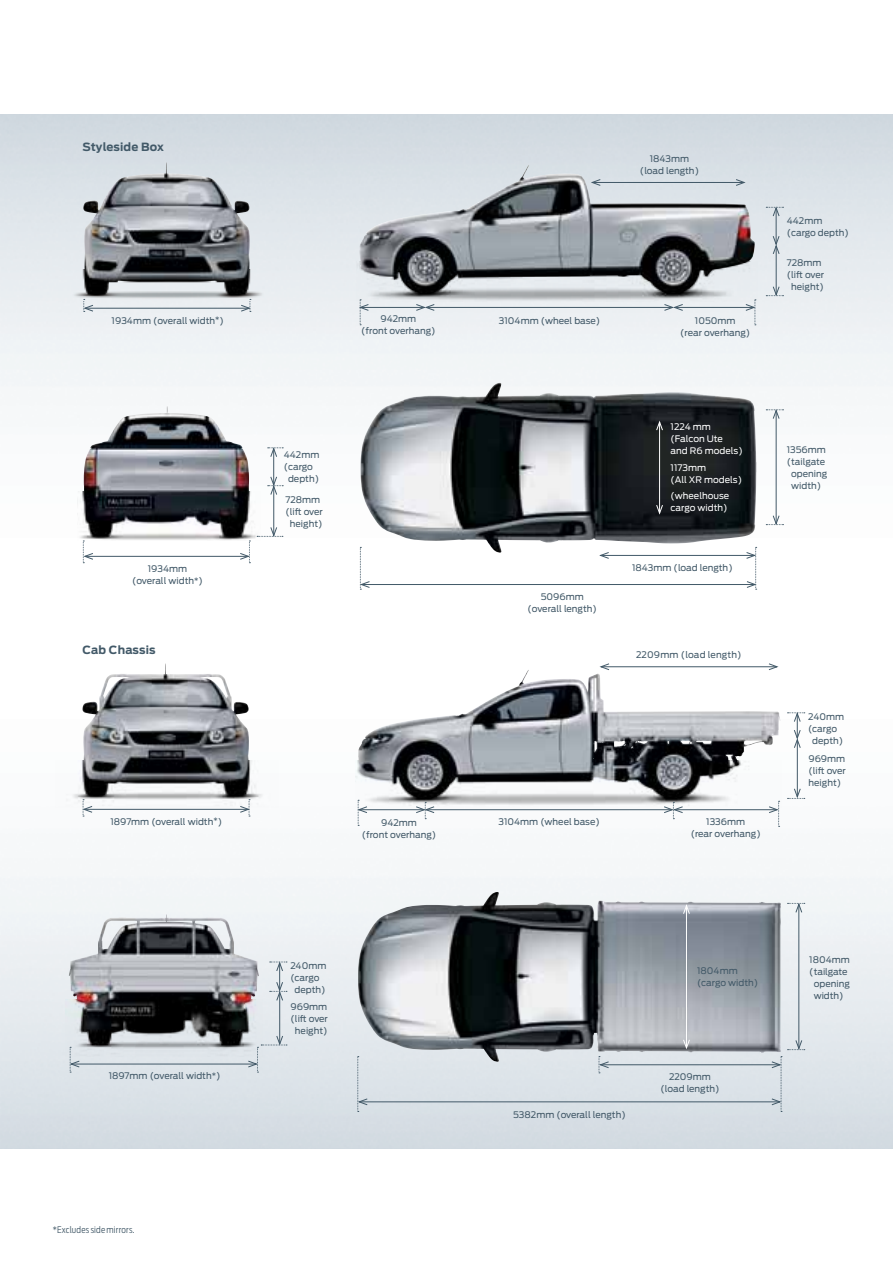
<style>
.page{position:relative;width:893px;height:1263px;background:#fff}
.page>*{position:absolute;margin:0;border:0;box-sizing:border-box;transform-origin:0 0}
.Slate_Box_Copy{font:700 11.25px "Ford Antenna";letter-spacing:.015em;color:#425968}
.Captions{font:9px/12px "Ford Antenna";color:#425968;text-align:center}
.Captions-2{font:9px/12px "Ford Antenna";color:#fff}
.disclaimer{font:300 9px "Ford Antenna Cond";letter-spacing:.02em;color:#425968}
</style>
<div class="page">
<img style="left:0;top:115px;width:893px;height:1033px">
<img style="left:70px;top:269px;width:196px;height:34px">
<img style="left:83px;top:162px;width:167px;height:132px">
<img style="left:77px;top:491px;width:184px;height:50px">
<img style="left:84px;top:406px;width:165px;height:130px">
<img style="left:357px;top:262px;width:400px;height:40px">
<img style="left:359px;top:165px;width:396px;height:129px">
<img style="left:360px;top:383px;width:396px;height:170px">
<img style="left:56px;top:760px;width:223px;height:47px">
<img style="left:82px;top:663px;width:167px;height:132px">
<img style="left:358px;top:892px;width:393px;height:170px">
<img style="left:355px;top:760px;width:427px;height:47px">
<img style="left:358px;top:670px;width:415px;height:132px">
<img style="left:65px;top:999px;width:198px;height:58px">
<img style="left:69px;top:914px;width:190px;height:131px">
<hr style="left:84px;top:809px;width:164px;height:1px;background:#425968">
<svg style="left:83px;top:799px;width:10px;height:18px"></svg>
<svg style="left:240px;top:799px;width:10px;height:18px"></svg>
<hr style="left:71px;top:1064px;width:185px;height:1px;background:#425968">
<svg style="left:70px;top:1047px;width:10px;height:26px"></svg>
<hr style="left:359px;top:1101px;width:421px;height:1px;background:#425968">
<svg style="left:357px;top:1056px;width:11px;height:56px"></svg>
<hr style="left:799px;top:904px;width:1px;height:144px;background:#425968">
<hr style="left:279px;top:992px;width:1px;height:52px;background:#425968">
<svg style="left:248px;top:1035px;width:39px;height:38px"></svg>
<hr style="left:359px;top:809px;width:65px;height:1px;background:#425968">
<svg style="left:358px;top:800px;width:9px;height:26px"></svg>
<hr style="left:426px;top:809px;width:246px;height:1px;background:#425968">
<hr style="left:674px;top:809px;width:103px;height:1px;background:#425968">
<svg style="left:769px;top:801px;width:11px;height:26px"></svg>
<hr style="left:797px;top:740px;width:1px;height:57px;background:#425968">
<svg style="left:787px;top:788px;width:18px;height:11px"></svg>
<svg style="left:270px;top:962px;width:17px;height:39px"></svg>
<svg style="left:787px;top:712px;width:18px;height:36px"></svg>
<svg style="left:664px;top:802px;width:19px;height:17px"></svg>
<svg style="left:416px;top:802px;width:19px;height:17px"></svg>
<svg style="left:787px;top:903px;width:18px;height:10px"></svg>
<svg style="left:787px;top:1040px;width:18px;height:10px"></svg>
<hr style="left:600px;top:1064px;width:180px;height:1px;background:#425968">
<svg style="left:771px;top:1056px;width:11px;height:56px"></svg>
<svg style="left:599px;top:1056px;width:10px;height:17px"></svg>
<hr style="left:85px;top:308px;width:164px;height:1px;background:#425968">
<svg style="left:83px;top:299px;width:10px;height:13px"></svg>
<svg style="left:241px;top:299px;width:10px;height:13px"></svg>
<hr style="left:273px;top:486px;width:1px;height:49px;background:#425968">
<hr style="left:85px;top:556px;width:163px;height:1px;background:#425968">
<svg style="left:83px;top:541px;width:10px;height:22px"></svg>
<svg style="left:240px;top:541px;width:10px;height:22px"></svg>
<svg style="left:257px;top:527px;width:26px;height:10px"></svg>
<hr style="left:273px;top:449px;width:1px;height:36px;background:#425968">
<hr style="left:361px;top:584px;width:394px;height:1px;background:#425968">
<svg style="left:360px;top:547px;width:10px;height:43px"></svg>
<hr style="left:426px;top:307px;width:247px;height:1px;background:#425968">
<svg style="left:268px;top:447px;width:15px;height:10px"></svg>
<svg style="left:268px;top:476px;width:15px;height:19px"></svg>
<hr style="left:776px;top:246px;width:1px;height:49px;background:#425968">
<svg style="left:766px;top:286px;width:17px;height:10px"></svg>
<hr style="left:776px;top:208px;width:1px;height:36px;background:#425968">
<svg style="left:773px;top:236px;width:7px;height:18px"></svg>
<svg style="left:766px;top:207px;width:17px;height:10px"></svg>
<hr style="left:776px;top:410px;width:1px;height:114px;background:#425968">
<svg style="left:766px;top:409px;width:17px;height:10px"></svg>
<svg style="left:766px;top:515px;width:17px;height:10px"></svg>
<hr style="left:360px;top:307px;width:64px;height:1px;background:#425968">
<svg style="left:359px;top:299px;width:10px;height:26px"></svg>
<svg style="left:416px;top:304px;width:19px;height:7px"></svg>
<hr style="left:674px;top:307px;width:80px;height:1px;background:#425968">
<svg style="left:664px;top:304px;width:19px;height:7px"></svg>
<svg style="left:745px;top:299px;width:11px;height:26px"></svg>
<hr style="left:659px;top:422px;width:1px;height:91px;background:#fff">
<svg style="left:656px;top:505px;width:7px;height:9px"></svg>
<svg style="left:656px;top:421px;width:7px;height:10px"></svg>
<hr style="left:686px;top:905px;width:1px;height:143px;background:#fff">
<svg style="left:683px;top:1039px;width:7px;height:10px"></svg>
<svg style="left:683px;top:904px;width:7px;height:10px"></svg>
<hr style="left:592px;top:182px;width:152px;height:1px;background:#425968">
<svg style="left:591px;top:179px;width:10px;height:7px"></svg>
<svg style="left:736px;top:179px;width:9px;height:7px"></svg>
<hr style="left:601px;top:666px;width:176px;height:1px;background:#425968">
<svg style="left:600px;top:663px;width:9px;height:7px"></svg>
<svg style="left:768px;top:663px;width:10px;height:7px"></svg>
<hr style="left:601px;top:555px;width:154px;height:1px;background:#425968">
<svg style="left:599px;top:552px;width:10px;height:7px"></svg>
<svg style="left:746px;top:547px;width:11px;height:43px"></svg>
<p class="Slate_Box_Copy" style="left:83px;top:137px;width:83px">Styleside Box</p>
<p class="Captions" style="left:640px;top:152px;width:61px">1843mm (load length)</p>
<p class="Captions" style="left:112px;top:313px;width:114px">1934mm (overall width<sup>*</sup>)</p>
<p class="Captions" style="left:361px;top:312px;width:76px">942mm<br>(front overhang)</p>
<p class="Captions" style="left:680px;top:314px;width:72px">1050mm<br>(rear overhang)</p>
<p class="Captions" style="left:499px;top:314px;width:103px">3104mm (wheel base)</p>
<p class="Captions" style="left:787px;top:214px;width:64px;text-align:left">442mm (cargo depth)</p>
<p class="Captions" style="left:787px;top:256px;width:39px">728mm (lift over height)</p>
<p class="Captions" style="left:284px;top:448px;width:37px">442mm</p>
<p class="Captions" style="left:284px;top:460px;width:31px">(cargo</p>
<p class="Captions" style="left:288px;top:472px;width:33px">depth)</p>
<p class="Captions" style="left:132px;top:562px;width:72px">1934mm (overall width<sup>*</sup>)</p>
<p class="Slate_Box_Copy" style="left:83px;top:640px;width:75px">Cab Chassis</p>
<p class="Captions" style="left:285px;top:493px;width:39px">728mm (lift over height)</p>
<p class="Captions" style="left:528px;top:590px;width:71px">5096mm (overall length)</p>
<p class="Captions" style="left:110px;top:815px;width:113px">1897mm (overall width<sup>*</sup>)</p>
<p class="Captions" style="left:362px;top:815px;width:76px">942mm<br>(front overhang)</p>
<p class="Captions" style="left:498px;top:814px;width:103px">3104mm (wheel base)</p>
<p class="Captions-2" style="left:671px;top:420px;width:74px">1224 mm (Falcon Ute<br>and R6 models)</p>
<p class="Captions-2" style="left:671px;top:460px;width:73px">1173mm<br>(All XR models)</p>
<p class="Captions-2" style="left:671px;top:488px;width:60px">(wheelhouse cargo width)</p>
<p class="Captions" style="left:632px;top:561px;width:102px">1843mm (load length)</p>
<p class="Captions" style="left:787px;top:442px;width:42px">1356mm (tailgate opening width)</p>
<p class="Captions" style="left:636px;top:648px;width:107px">2209mm (load length)</p>
<p class="Captions" style="left:691px;top:815px;width:72px">1336mm<br>(rear overhang)</p>
<p class="Captions" style="left:808px;top:709px;width:38px">240mm</p>
<p class="Captions" style="left:808px;top:721px;width:31px">(cargo</p>
<p class="Captions" style="left:812px;top:733px;width:33px">depth)</p>
<p class="Captions" style="left:808px;top:751px;width:39px;text-align:justify">969mm (lift over height)</p>
<p class="Captions" style="left:109px;top:1069px;width:113px">1897mm (overall width<sup>*</sup>)</p>
<p class="disclaimer" style="left:53px;top:1222px;width:83px">*Excludes side mirrors.</p>
<p class="Captions" style="left:290px;top:959px;width:38px">240mm</p>
<p class="Captions" style="left:290px;top:971px;width:31px">(cargo</p>
<p class="Captions" style="left:295px;top:983px;width:33px">depth)</p>
<p class="Captions" style="left:291px;top:999px;width:39px">969mm (lift over height)</p>
<p class="Captions" style="left:513px;top:1107px;width:114px">5382mm (overall length)</p>
<p class="Captions" style="left:697px;top:964px;width:63px;text-align:left">1804mm (cargo width)</p>
<p class="Captions" style="left:660px;top:1070px;width:61px">2209mm (load length)</p>
<p class="Captions" style="left:809px;top:953px;width:42px">1804mm (tailgate opening width)</p>
</div>
